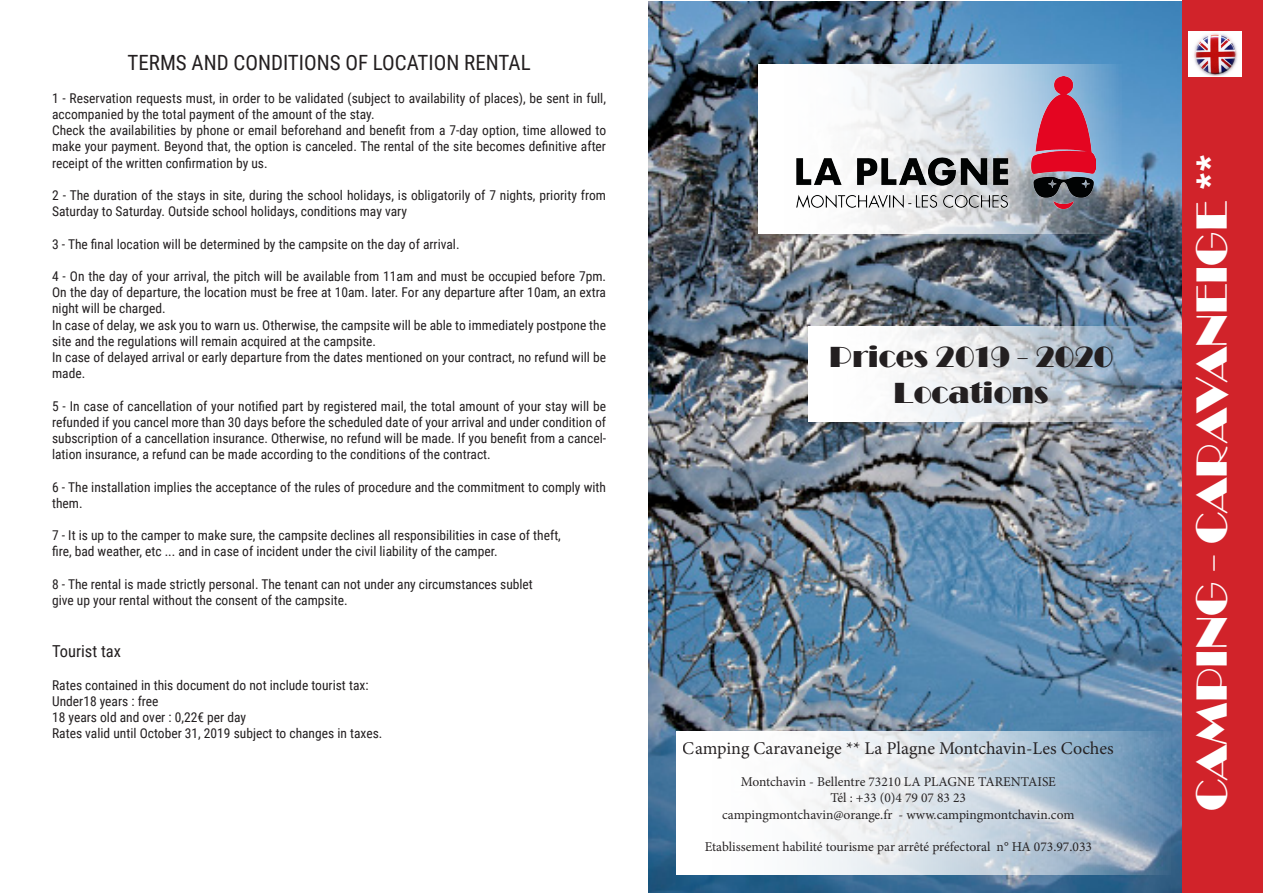
<style>
.page{position:relative;width:1263px;height:893px;background:#fff}
.page>*{position:absolute;margin:0;border:0;box-sizing:border-box;transform-origin:0 0}
.t1{font:45px "Broadway";color:#fff}
.t2{font:30px "Broadway";color:#231f20}
.t3{font:21px "Roboto Condensed";color:#231f20}
.t4{font:18px "Minion Pro";letter-spacing:-.005em;color:#231f20}
.t5{font:16.5px "Roboto Condensed";color:#231f20}
.t6{font:13.5px/16.2px "Roboto Condensed";color:#231f20}
.t7{font:13.5px/16.2px "Minion Pro";letter-spacing:-.005em;color:#231f20;text-align:center}
</style>
<div class="page">
<img style="left:649px;top:2px;width:533px;height:891px">
<svg style="left:808px;top:326px;width:349px;height:96px"></svg>
<svg style="left:676px;top:731px;width:494px;height:144px"></svg>
<div style="left:1182px;top:0;width:81px;height:893px;background:#d1232a"></div>
<img style="left:1188px;top:31px;width:53px;height:46px">
<svg style="left:758px;top:65px;width:363px;height:169px"></svg>
<img style="left:796px;top:77px;width:299px;height:132px">
<p class="t3" style="left:128px;top:48px;width:405px">TERMS AND CONDITIONS OF LOCATION RENTAL</p>
<p class="t6" style="left:52px;top:89px;width:555px">1 - Reservation requests must, in order to be validated (subject to availability of places), be sent in full, accompanied by the total payment of the amount of the stay.</p>
<p class="t6" style="left:52px;top:122px;width:555px;text-align:justify">Check the availabilities by phone or email beforehand and benefit from a 7-day option, time allowed to make your payment. Beyond that, the option is canceled. The rental of the site becomes definitive after receipt of the written confirmation by us.</p>
<p class="t6" style="left:52px;top:187px;width:555px">2 - The duration of the stays in site, during the school holidays, is obligatorily of 7 nights, priority from<br>Saturday to Saturday. Outside school holidays, conditions may vary</p>
<p class="t6" style="left:52px;top:235px;width:409px">3 - The final location will be determined by the campsite on the day of arrival.</p>
<p class="t6" style="left:52px;top:268px;width:555px;text-align:justify">4 - On the day of your arrival, the pitch will be available from 11am and must be occupied before 7pm.<br>On the day of departure, the location must be free at 10am. later. For any departure after 10am, an extra night will be charged.</p>
<p class="t6" style="left:52px;top:316px;width:555px">In case of delay, we ask you to warn us. Otherwise, the campsite will be able to immediately postpone the site and the regulations will remain acquired at the campsite.</p>
<p class="t6" style="left:52px;top:349px;width:555px">In case of delayed arrival or early departure from the dates mentioned on your contract, no refund will be made.</p>
<p class="t6" style="left:52px;top:397px;width:555px;text-align:justify">5 - In case of cancellation of your notified part by registered mail, the total amount of your stay will be refunded if you cancel more than 30 days before the scheduled date of your arrival and under condition of subscription of a cancellation insurance. Otherwise, no refund will be made. If you benefit from a cancel&shy;lation insurance, a refund can be made according to the conditions of the contract.</p>
<p class="t6" style="left:52px;top:478px;width:555px">6 - The installation implies the acceptance of the rules of procedure and the commitment to comply with them.</p>
<p class="t6" style="left:52px;top:527px;width:510px">7 - It is up to the camper to make sure, the campsite declines all responsibilities in case of theft,</p>
<p class="t6" style="left:52px;top:543px;width:447px">fire, bad weather, etc ... and in case of incident under the civil liability of the camper.</p>
<p class="t6" style="left:52px;top:575px;width:482px">8 - The rental is made strictly personal. The tenant can not under any circumstances sublet</p>
<p class="t6" style="left:52px;top:592px;width:297px">give up your rental without the consent of the campsite.</p>
<p class="t5" style="left:52px;top:640px;width:71px">Tourist tax</p>
<p class="t6" style="left:52px;top:676px;width:318px">Rates contained in this document do not include tourist tax:</p>
<p class="t6" style="left:52px;top:692px;width:108px">Under18 years : free</p>
<p class="t6" style="left:52px;top:709px;width:195px">18 years old and over : 0,22€ per day</p>
<p class="t6" style="left:52px;top:725px;width:332px">Rates valid until October 31, 2019 subject to changes in taxes.</p>
<p class="t2" style="left:829px;top:339px;width:285px">Prices 2019 - 2020</p>
<p class="t2" style="left:893px;top:375px;width:157px">Locations</p>
<h3 class="t4" style="left:683px;top:736px;width:432px">Camping Caravaneige ** La Plagne Montchavin-Les Coches</h3>
<p class="t7" style="left:722px;top:774px;width:354px">Montchavin - Bellentre 73210 LA PLAGNE TARENTAISE<br>Tél : +33 (0)4 79 07 83 23<br>campingmontchavin@orange.fr - www.campingmontchavin.com</p>
<p class="t7" style="left:705px;top:839px;width:389px">Etablissement habilité tourisme par arrêté préfectoral n° HA 073.97.033</p>
<p class="t1" style="left:1186px;top:811px;width:658px;rotate:-90deg">CAMPING - CARAVANEIGE **</p>
</div>
